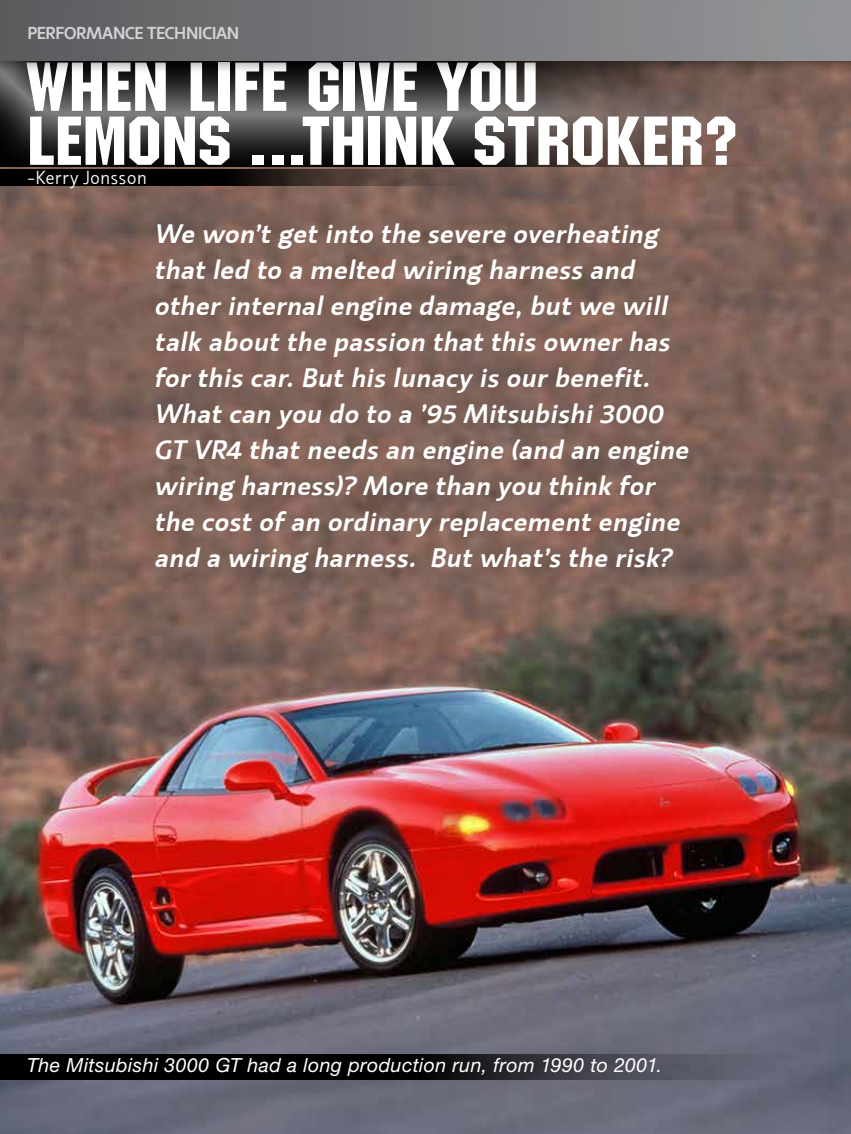
<style>
.page{position:relative;width:851px;height:1134px;background:#fff}
.page>*{position:absolute;margin:0;border:0;box-sizing:border-box;transform-origin:0 0}
.Article_Title{font:67.5px/54px "Machine TT";color:#fff;scale:1.11 1}
.Deck{font:italic 700 25.5px/36px "Machinato";letter-spacing:.03em;color:#fff}
.t1{font:italic 19.5px "Helvetica Neue";letter-spacing:.02em;color:#fff}
.by__line{font:300 18px "Machinato";letter-spacing:.005em;color:#fff}
.t2{font:700 16.5px "Machinato";letter-spacing:-.01em;color:#d1d3d4}
</style>
<div class="page">
<img style="left:0;top:168px;width:850px;height:966px">
<div style="left:0;top:59px;width:850px;height:109px;background:#fff;opacity:.5"></div>
<svg style="left:0;top:169px;width:550px;height:16px;background:#302622"></svg>
<div style="left:0;top:0;width:850px;height:75px;background:#000;opacity:.75"></div>
<div style="left:0;top:0;width:850px;height:60px;background:linear-gradient(to right,#5a5c5e,#949799)"></div>
<svg style="left:0;top:1054px;width:850px;height:26px;background:#222228"></svg>
<p class="t2" style="left:27px;top:22px;width:213px">PERFORMANCE TECHNICIAN</p>
<p class="Article_Title" style="left:27px;top:59px;width:643px">WHEN LIFE GIVE YOU<br>LEMONS ...THINK STROKER?</p>
<p class="by__line" style="left:27px;top:167px;width:121px">-Kerry Jonsson</p>
<p class="Deck" style="left:153px;top:215px;width:535px">We won’t get into the severe overheating that led to a melted wiring harness and other internal engine damage, but we will talk about the passion that this owner has for this car. But his lunacy is our benefit.<br>What can you do to a ’95 Mitsubishi 3000<br>GT VR4 that needs an engine (and an engine wiring harness)? More than you think for the cost of an ordinary replacement engine and a wiring harness. But what’s the risk?</p>
<p class="t1" style="left:27px;top:1054px;width:636px">The Mitsubishi 3000 GT had a long production run, from 1990 to 2001.</p>
</div>
